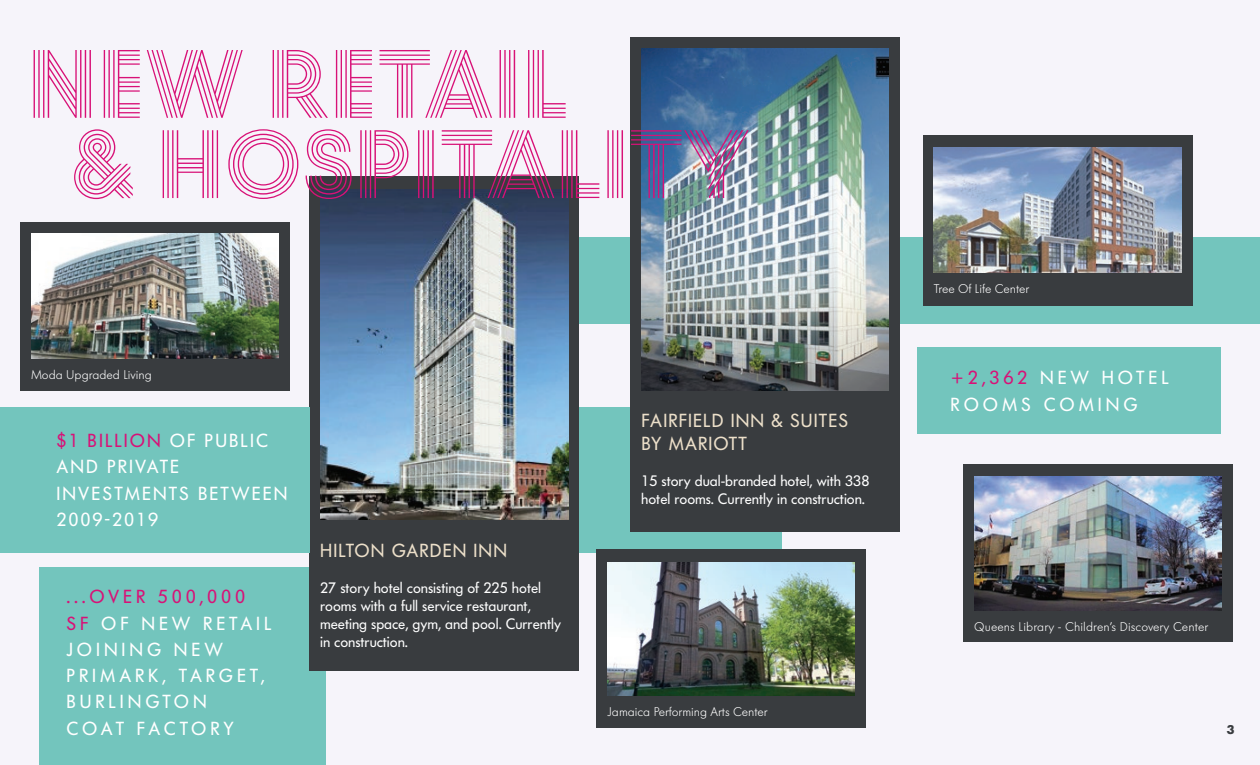
<style>
.page{position:relative;width:1260px;height:765px;background:#f6f4fa}
.page>*{position:absolute;margin:0;border:0;box-sizing:border-box;transform-origin:0 0}
.t1{font:96.88px/80.2px "Prism";color:#d81177}
.t2{font:18.75px/26.2px "Futura BQ";letter-spacing:.2em;color:#fff}
.t3{font:18.75px/26.2px "Futura BQ";letter-spacing:.11em;color:#fff}
.t4{font:18.75px/22.5px "Futura BQ";letter-spacing:.06em;color:#ecdfc9}
.t5{font:15px/18px "Futura BQ";color:#fff}
.t6{font:300 12.5px "Futura BQ";color:#fff}
.t7{font:700 12.5px "Futura BQ";color:#393c3f}
.s1{color:#d81177}
</style>
<div class="page">
<div style="left:478px;top:238px;width:782px;height:86px;background:#73c5bd"></div>
<div style="left:917px;top:348px;width:303px;height:86px;background:#73c5bd"></div>
<div style="left:0;top:407px;width:782px;height:146px;background:#73c5bd"></div>
<div style="left:40px;top:568px;width:286px;height:197px;background:#73c5bd"></div>
<div style="left:923px;top:136px;width:269px;height:170px;background:#393c3f"></div>
<img style="left:934px;top:147px;width:247px;height:126px">
<div style="left:596px;top:549px;width:270px;height:179px;background:#393c3f"></div>
<img style="left:608px;top:562px;width:247px;height:134px">
<div style="left:20px;top:223px;width:270px;height:168px;background:#393c3f"></div>
<img style="left:31px;top:233px;width:247px;height:126px">
<div style="left:963px;top:464px;width:270px;height:178px;background:#393c3f"></div>
<img style="left:974px;top:477px;width:248px;height:134px">
<div style="left:309px;top:176px;width:270px;height:495px;background:#393c3f"></div>
<img style="left:321px;top:189px;width:247px;height:331px">
<div style="left:630px;top:37px;width:270px;height:495px;background:#393c3f"></div>
<img style="left:641px;top:49px;width:248px;height:341px">
<h1 class="t1" style="left:72px;top:43px;width:679px;text-indent:-45px">NEW RETAIL<br>&amp; HOSPITALITY</h1>
<p class="t6" style="left:31px;top:366px;width:122px">Moda Upgraded Living</p>
<p class="t3" style="left:56px;top:427px;width:232px"><span class="s1">$1 BILLION</span> OF PUBLIC<br>AND PRIVATE<br>INVESTMENTS BETWEEN<br>2009-2019</p>
<p class="t2" style="left:66px;top:584px;width:207px"><span class="s1">...OVER 500,000<br>SF</span> OF NEW RETAIL<br>JOINING NEW<br>PRIMARK, TARGET,<br>BURLINGTON<br>COAT FACTORY</p>
<p class="t4" style="left:320px;top:539px;width:188px">HILTON GARDEN INN</p>
<p class="t5" style="left:320px;top:578px;width:242px">27 story hotel consisting of 225 hotel rooms with a full service restaurant, meeting space, gym, and pool. Currently in construction.</p>
<p class="t4" style="left:641px;top:409px;width:208px">FAIRFIELD INN &amp; SUITES<br>BY MARIOTT</p>
<p class="t5" style="left:641px;top:471px;width:230px">15 story dual-branded hotel, with 338 hotel rooms. Currently in construction.</p>
<p class="t6" style="left:608px;top:703px;width:162px">Jamaica Performing Arts Center</p>
<p class="t6" style="left:934px;top:281px;width:97px">Tree Of Life Center</p>
<p class="t2" style="left:951px;top:365px;width:220px"><span class="s1">+2,362</span> NEW HOTEL<br>ROOMS COMING</p>
<p class="t6" style="left:974px;top:619px;width:235px">Queens Library - Children’s Discovery Center</p>
<p class="t7" style="left:1227px;top:721px;width:10px">3</p>
</div>
